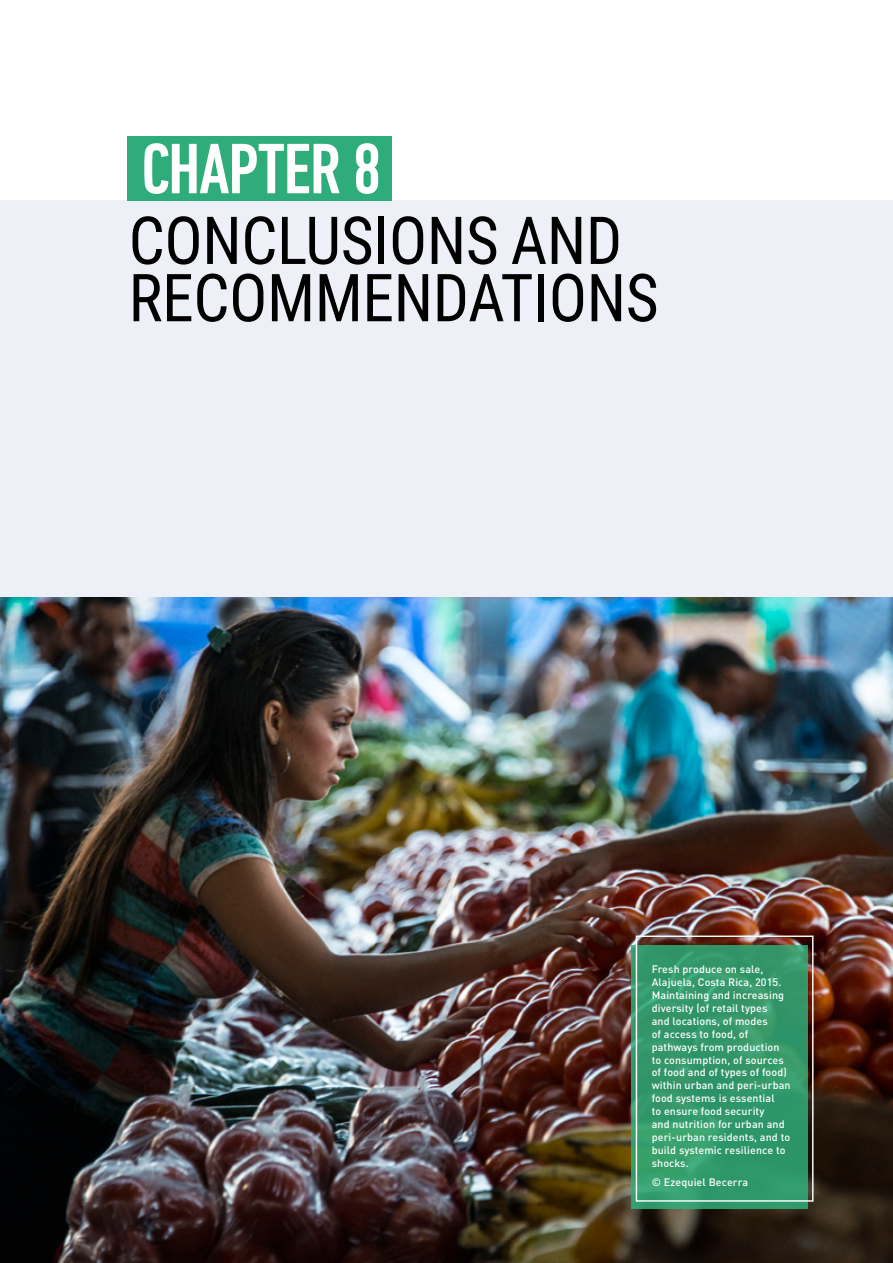
<style>
.page{position:relative;width:893px;height:1263px;background:#fff}
.page>*{position:absolute;margin:0;border:0;box-sizing:border-box;transform-origin:0 0}
.t1{font:500 condensed 72.75px "DIN Next LT Pro";letter-spacing:-.02em;color:#fff}
.t2{font:66.3px/57.3px "Roboto Condensed";letter-spacing:-.005em;color:#000;scale:.96 1}
.t3{font:500 10.8px/12.9px "DIN Pro";letter-spacing:.01em;color:#fff}
</style>
<div class="page">
<div style="left:0;top:201px;width:893px;height:1062px;background:#edf0f7"></div>
<img style="left:0;top:597px;width:893px;height:666px">
<div style="left:128px;top:136px;width:264px;height:65px;background:#2ead7a"></div>
<svg style="left:631px;top:945px;width:177px;height:264px;background:#33996b"></svg>
<div style="left:636px;top:935px;width:177px;height:267px;border:1px solid #fff"></div>
<h1 class="t1" style="left:141px;top:128px;width:242px">CHAPTER 8</h1>
<h2 class="t2" style="left:129px;top:209px;width:554px">CONCLUSIONS AND<br>RECOMMENDATIONS</h2>
<p class="t3" style="left:652px;top:962px;width:140px">Fresh produce on sale,<br>Alajuela, Costa Rica, 2015.<br>Maintaining and increasing diversity (of retail types<br>and locations, of modes<br>of access to food, of pathways from production to consumption, of sources of food and of types of food) within urban and peri‑urban food systems is essential<br>to ensure food security<br>and nutrition for urban and peri‑urban residents, and to build systemic resilience to shocks.</p>
<p class="t3" style="left:652px;top:1175px;width:98px">© Ezequiel Becerra</p>
</div>
